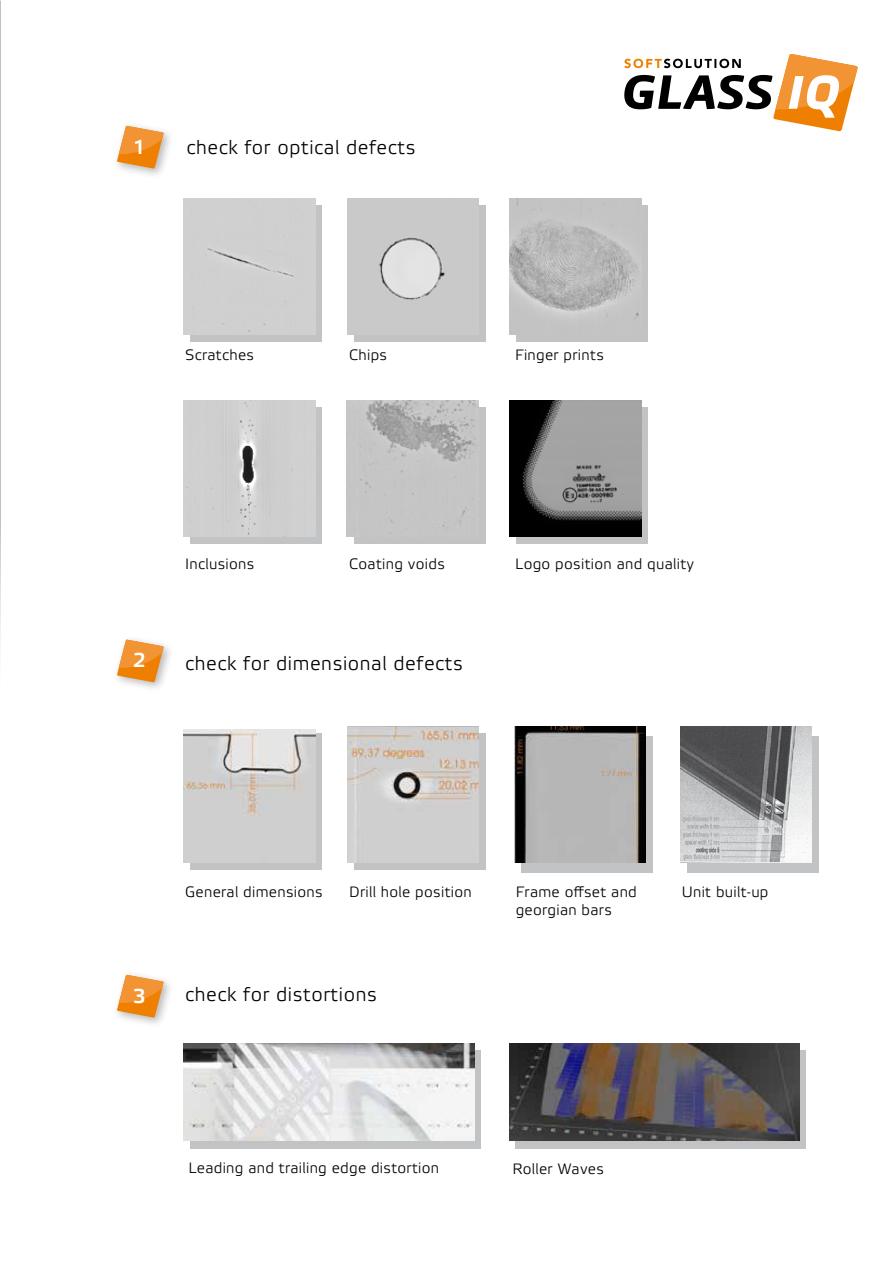
<style>
.page{position:relative;width:893px;height:1263px;background:#fff}
.page>*{position:absolute;margin:0;border:0;box-sizing:border-box;transform-origin:0 0}
.t1{font:700 20.1px "Elektra Light Pro";color:#fff}
.t2{font:19.5px "Elektra Light Pro";letter-spacing:.03em;color:#000}
.t3{font:15px/18px "Elektra Light Pro";letter-spacing:.02em;color:#000}
</style>
<div class="page">
<img style="left:0;top:14px;width:1px;height:388px">
<svg style="left:624px;top:54px;width:234px;height:78px"></svg>
<div style="left:113px;top:635px;width:61px;height:58px;background:#000;opacity:.28"></div>
<svg style="left:117px;top:639px;width:47px;height:43px;background:#eea658"></svg>
<div style="left:113px;top:970px;width:61px;height:58px;background:#000;opacity:.28"></div>
<svg style="left:117px;top:975px;width:47px;height:43px;background:#eda558"></svg>
<div style="left:113px;top:121px;width:61px;height:58px;background:#000;opacity:.28"></div>
<svg style="left:117px;top:126px;width:47px;height:43px;background:#eda558"></svg>
<div style="left:191px;top:205px;width:131px;height:136px;background:linear-gradient(to right,#c2c3c4,#c3c4c5)"></div>
<div style="left:191px;top:408px;width:131px;height:136px;background:#c2c3c4"></div>
<div style="left:354px;top:205px;width:131px;height:136px;background:#c2c3c4"></div>
<div style="left:354px;top:408px;width:131px;height:136px;background:#c2c3c4"></div>
<div style="left:516px;top:205px;width:132px;height:136px;background:#c2c3c4"></div>
<div style="left:516px;top:408px;width:132px;height:136px;background:#c2c3c4"></div>
<div style="left:184px;top:198px;width:131px;height:136px;background:#d0d0d0"></div>
<div style="left:184px;top:401px;width:131px;height:136px;background:#cfcfcf"></div>
<img style="left:347px;top:198px;width:132px;height:136px">
<img style="left:347px;top:401px;width:131px;height:136px">
<img style="left:510px;top:198px;width:131px;height:136px">
<img style="left:510px;top:401px;width:131px;height:136px">
<div style="left:191px;top:733px;width:131px;height:136px;background:#c2c3c4"></div>
<div style="left:191px;top:1050px;width:290px;height:98px;background:#c2c3c4"></div>
<div style="left:516px;top:1050px;width:290px;height:98px;background:#c2c3c4"></div>
<div style="left:521px;top:736px;width:132px;height:136px;background:#c2c3c4"></div>
<div style="left:687px;top:736px;width:132px;height:136px;background:#c2c3c4"></div>
<div style="left:354px;top:733px;width:131px;height:136px;background:#c2c3c4"></div>
<img style="left:184px;top:729px;width:131px;height:134px">
<img style="left:184px;top:1043px;width:290px;height:97px">
<img style="left:509px;top:1043px;width:291px;height:97px">
<img style="left:514px;top:726px;width:132px;height:137px">
<img style="left:680px;top:726px;width:132px;height:137px">
<img style="left:347px;top:726px;width:132px;height:137px">
<h1 class="t1" style="left:133px;top:136px;width:14px">1</h1>
<h2 class="t2" style="left:186px;top:137px;width:231px">check for optical defects</h2>
<p class="t3" style="left:185px;top:347px;width:70px">Scratches</p>
<p class="t3" style="left:349px;top:347px;width:39px">Chips</p>
<p class="t3" style="left:515px;top:347px;width:90px">Finger prints</p>
<h1 class="t1" style="left:133px;top:649px;width:14px">2</h1>
<p class="t3" style="left:185px;top:555px;width:71px">Inclusions</p>
<p class="t3" style="left:349px;top:555px;width:97px">Coating voids</p>
<h2 class="t2" style="left:185px;top:653px;width:279px">check for dimensional defects</h2>
<p class="t3" style="left:515px;top:555px;width:180px">Logo position and quality</p>
<h1 class="t1" style="left:133px;top:985px;width:14px">3</h1>
<p class="t3" style="left:185px;top:883px;width:139px">General dimensions</p>
<p class="t3" style="left:349px;top:883px;width:124px">Drill hole position</p>
<p class="t3" style="left:682px;top:884px;width:88px">Unit built-up</p>
<p class="t3" style="left:516px;top:884px;width:123px">Frame offset and georgian bars</p>
<h2 class="t2" style="left:185px;top:983px;width:193px">check for distortions</h2>
<p class="t3" style="left:188px;top:1159px;width:252px">Leading and trailing edge distortion</p>
<p class="t3" style="left:512px;top:1161px;width:93px">Roller Waves</p>
</div>
